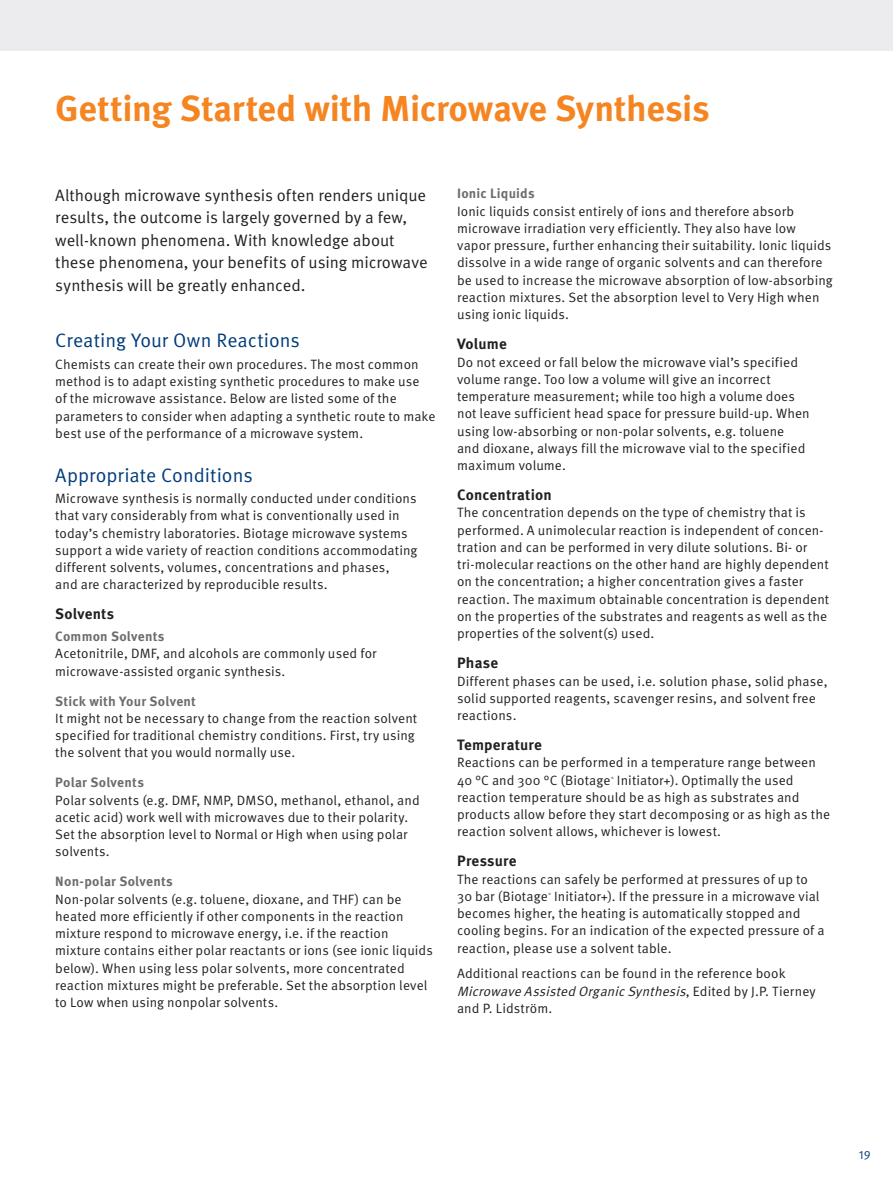
<style>
.page{position:relative;width:893px;height:1187px;background:#fff}
.page>*{position:absolute;margin:0;border:0;box-sizing:border-box;transform-origin:0 0}
.Heading_1{font:700 36px "Meta OT";letter-spacing:-.01em;color:#f58520}
.Heading_2{font:19.5px "Meta OT Norm";color:#013c7b}
.Preamble{font:16.5px/22.5px "Meta OT Norm";color:#231f20}
.Heading_3{font:700 15px "Meta OT";letter-spacing:.01em;color:#231f20}
.Body{font:13.5px/17.2px "Meta OT Norm";letter-spacing:.005em;color:#231f20}
.Heading_4{font:700 13.5px "Meta OT";letter-spacing:.015em;color:#6c6d70}
.t1{font:12px "Meta OT Norm";color:#013c7b}
.Body-2{font:3px "Meta OT Norm";color:#231f20}
.s1{font-style:italic}
</style>
<div class="page">
<div style="left:0;top:0;width:893px;height:51px;background:#ececee"></div>
<p class="Heading_1" style="left:55px;top:87px;width:656px">Getting Started with Microwave Synthesis</p>
<p class="Preamble" style="left:55px;top:184px;width:374px">Although microwave synthesis often renders unique results, the outcome is largely governed by a few, well-known phenomena. With knowledge about these phenomena, your benefits of using microwave synthesis will be greatly enhanced.</p>
<p class="Heading_2" style="left:55px;top:329px;width:246px">Creating Your Own Reactions</p>
<p class="Body" style="left:55px;top:356px;width:382px">Chemists can create their own procedures. The most common method is to adapt existing synthetic procedures to make use<br>of the microwave assistance. Below are listed some of the parameters to consider when adapting a synthetic route to make best use of the performance of a microwave system.</p>
<p class="Heading_2" style="left:55px;top:463px;width:199px">Appropriate Conditions</p>
<p class="Body" style="left:55px;top:490px;width:364px">Microwave synthesis is normally conducted under conditions that vary considerably from what is conventionally used in today’s chemistry laboratories. Biotage microwave systems support a wide variety of reaction conditions accommodating different solvents, volumes, concentrations and phases,<br>and are characterized by reproducible results.</p>
<p class="Heading_3" style="left:55px;top:605px;width:61px">Solvents</p>
<p class="Heading_4" style="left:55px;top:628px;width:111px">Common Solvents</p>
<p class="Body" style="left:55px;top:645px;width:323px">Acetonitrile, DMF, and alcohols are commonly used for microwave-assisted organic synthesis.</p>
<p class="Heading_4" style="left:55px;top:692px;width:142px">Stick with Your Solvent</p>
<p class="Body" style="left:55px;top:709px;width:363px">It might not be necessary to change from the reaction solvent specified for traditional chemistry conditions. First, try using the solvent that you would normally use.</p>
<p class="Heading_4" style="left:55px;top:774px;width:90px">Polar Solvents</p>
<p class="Body" style="left:55px;top:791px;width:366px">Polar solvents (e.g. DMF, NMP, DMSO, methanol, ethanol, and acetic acid) work well with microwaves due to their polarity.<br>Set the absorption level to Normal or High when using polar solvents.</p>
<p class="Heading_4" style="left:55px;top:873px;width:119px">Non-polar Solvents</p>
<p class="Body" style="left:55px;top:890px;width:379px">Non-polar solvents (e.g. toluene, dioxane, and THF) can be heated more efficiently if other components in the reaction mixture respond to microwave energy, i.e. if the reaction mixture contains either polar reactants or ions (see ionic liquids below). When using less polar solvents, more concentrated reaction mixtures might be preferable. Set the absorption level to Low when using nonpolar solvents.</p>
<p class="Heading_4" style="left:457px;top:186px;width:79px">Ionic Liquids</p>
<p class="Body" style="left:457px;top:203px;width:377px">Ionic liquids consist entirely of ions and therefore absorb microwave irradiation very efficiently. They also have low<br>vapor pressure, further enhancing their suitability. Ionic liquids dissolve in a wide range of organic solvents and can therefore be used to increase the microwave absorption of low-absorbing reaction mixtures. Set the absorption level to Very High when using ionic liquids.</p>
<p class="Heading_3" style="left:457px;top:335px;width:51px">Volume</p>
<p class="Body" style="left:457px;top:353px;width:354px">Do not exceed or fall below the microwave vial’s specified volume range. Too low a volume will give an incorrect temperature measurement; while too high a volume does not leave sufficient head space for pressure build-up. When using low-absorbing or non-polar solvents, e.g. toluene and dioxane, always fill the microwave vial to the specified maximum volume.</p>
<p class="Heading_3" style="left:457px;top:486px;width:96px">Concentration</p>
<p class="Body" style="left:457px;top:504px;width:374px">The concentration depends on the type of chemistry that is performed. A unimolecular reaction is independent of concen&shy;tration and can be performed in very dilute solutions. Bi- or tri-molecular reactions on the other hand are highly dependent on the concentration; a higher concentration gives a faster reaction. The maximum obtainable concentration is dependent on the properties of the substrates and reagents as well as the properties of the solvent(s) used.</p>
<p class="Heading_3" style="left:457px;top:654px;width:43px">Phase</p>
<p class="Body" style="left:457px;top:672px;width:372px">Different phases can be used, i.e. solution phase, solid phase, solid supported reagents, scavenger resins, and solvent free reactions.</p>
<p class="Heading_3" style="left:457px;top:735px;width:86px">Temperature</p>
<p class="Body" style="left:457px;top:754px;width:360px">Reactions can be performed in a temperature range between<br>40 °C and 300 °C (Biotage</p>
<p class="Body" style="left:457px;top:771px;width:374px;text-indent:160px">Initiator+). Optimally the used reaction temperature should be as high as substrates and products allow before they start decomposing or as high as the reaction solvent allows, whichever is lowest.</p>
<p class="Heading_3" style="left:457px;top:852px;width:61px">Pressure</p>
<p class="Body" style="left:457px;top:870px;width:352px">The reactions can safely be performed at pressures of up to<br>30 bar (Biotage</p>
<p class="Body-2" style="left:611px;top:776px;width:4px">®</p>
<p class="Body" style="left:457px;top:887px;width:369px;text-indent:97px">Initiator+). If the pressure in a microwave vial becomes higher, the heating is automatically stopped and cooling begins. For an indication of the expected pressure of a reaction, please use a solvent table.</p>
<p class="Body" style="left:457px;top:965px;width:360px">Additional reactions can be found in the reference book<br><span class="s1">Microwave Assisted OrganicSynthesis</span>, E d i t e d b y J . P. T i e r n e y and P. Lidström.</p>
<p class="Body-2" style="left:548px;top:892px;width:4px">®</p>
<p class="t1" style="left:859px;top:1148px;width:13px">19</p>
</div>
